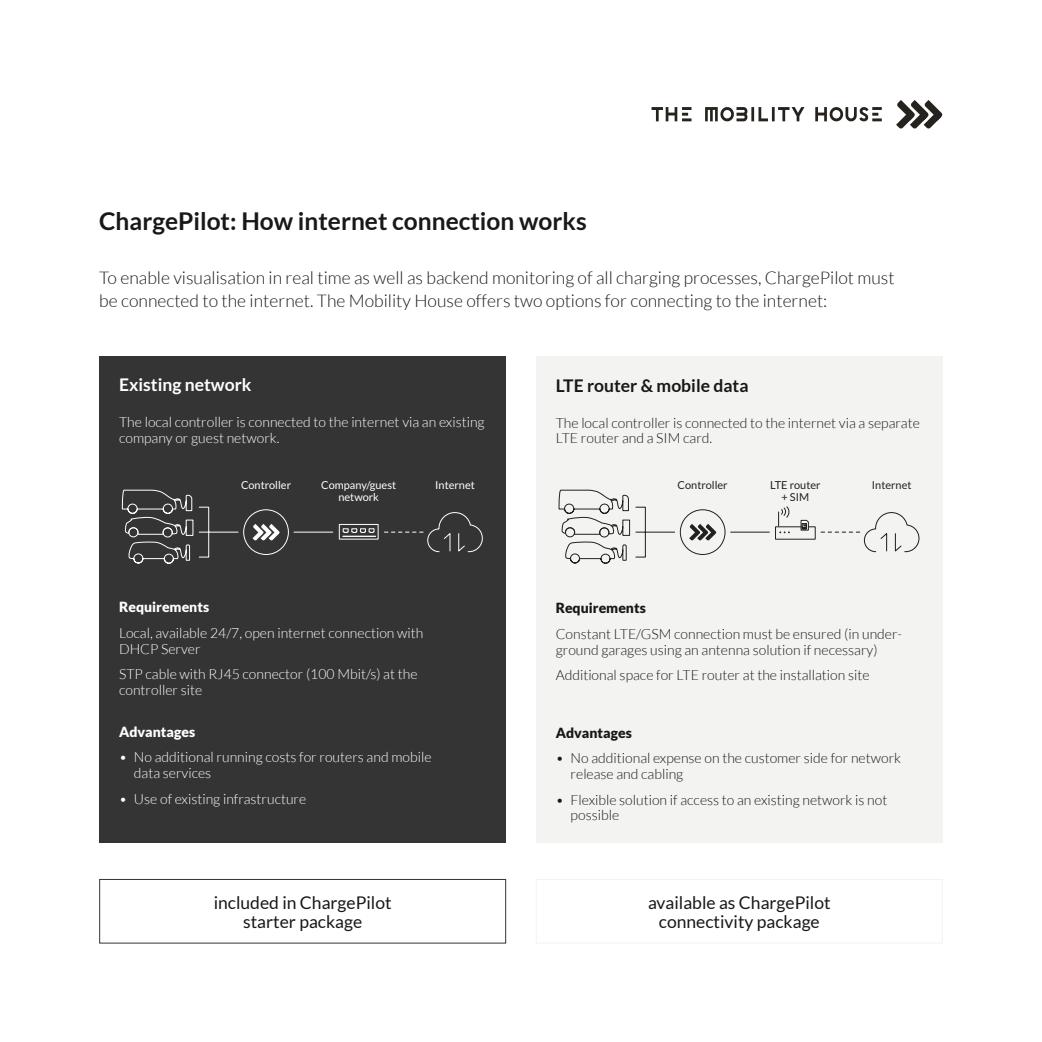
<style>
.page{position:relative;width:1042px;height:1042px;background:#fff}
.page>*{position:absolute;margin:0;border:0;box-sizing:border-box;transform-origin:0 0}
.t1{font:700 24.5px "Lato";color:#181816}
.t2{font:300 17.5px/22.8px "Lato";color:#181816}
.t3{font:17.5px/19.2px "Lato";color:#181816;text-align:center}
.t4{font:700 17.5px "Lato";color:#181816}
.t5{font:700 17.5px "Lato";color:#fff}
.t6{font:300 14px/15.8px "Lato";color:#181816}
.t7{font:300 14px/15.8px "Lato";color:#fff}
.t8{font:900 14px "Lato";color:#fff}
.t9{font:900 14px "Lato";color:#181816}
.t10{font:11.03px "Lato";color:#fff}
.t11{font:11.03px/11.5px "Lato";color:#212121;text-align:center}
</style>
<div class="page">
<svg style="left:896px;top:100px;width:46px;height:29px"></svg>
<svg style="left:651px;top:107px;width:231px;height:14px"></svg>
<div style="left:99px;top:356px;width:407px;height:486px;background:#343434"></div>
<div style="left:99px;top:879px;width:407px;height:64px;border:1px solid #343434"></div>
<div style="left:536px;top:356px;width:407px;height:486px;background:#f3f3f2"></div>
<div style="left:536px;top:879px;width:407px;height:64px;border:1px solid #f3f3f2"></div>
<div style="left:775px;top:526px;width:40px;height:14px;border:1px solid #212121"></div>
<svg style="left:777px;top:506px;width:13px;height:27px"></svg>
<svg style="left:800px;top:520px;width:9px;height:11px"></svg>
<svg style="left:558px;top:489px;width:212px;height:75px"></svg>
<svg style="left:821px;top:512px;width:99px;height:41px"></svg>
<svg style="left:121px;top:489px;width:362px;height:75px"></svg>
<h1 class="t1" style="left:99px;top:207px;width:489px">ChargePilot: How internet connection works</h1>
<p class="t2" style="left:99px;top:267px;width:797px">To enable visualisation in real time as well as backend monitoring of all charging processes, ChargePilot must be connected to the internet. The Mobility House offers two options for connecting to the internet:</p>
<p class="t5" style="left:119px;top:375px;width:134px">Existing network</p>
<p class="t7" style="left:119px;top:414px;width:367px">The local controller is connected to the internet via an existing company or guest network.</p>
<p class="t4" style="left:556px;top:376px;width:194px">LTE router &amp; mobile data</p>
<p class="t6" style="left:556px;top:415px;width:366px">The local controller is connected to the internet via a separate<br>LTE router and a SIM card.</p>
<p class="t10" style="left:241px;top:479px;width:52px">Controller</p>
<p class="t10" style="left:435px;top:479px;width:41px">Internet</p>
<p class="t10" style="left:321px;top:479px;width:76px">Company/guest</p>
<p class="t11" style="left:677px;top:479px;width:52px">Controller</p>
<p class="t11" style="left:872px;top:479px;width:41px">Internet</p>
<p class="t10" style="left:338px;top:491px;width:42px">network</p>
<p class="t11" style="left:770px;top:479px;width:52px">LTE router + SIM</p>
<p class="t8" style="left:119px;top:599px;width:92px">Requirements</p>
<p class="t7" style="left:119px;top:625px;width:306px">Local, available 24/7, open internet connection with<br>DHCP Server</p>
<p class="t7" style="left:119px;top:666px;width:300px">STP cable with RJ45 connector (100 Mbit/s) at the controller site</p>
<p class="t8" style="left:119px;top:723px;width:78px">Advantages</p>
<p class="t7" style="left:134px;top:749px;width:299px;text-indent:-15px">• No additional running costs for routers and mobile data services</p>
<p class="t7" style="left:119px;top:791px;width:189px">• Use of existing infrastructure</p>
<p class="t3" style="left:214px;top:892px;width:179px">included in ChargePilot starter package</p>
<p class="t9" style="left:556px;top:600px;width:92px">Requirements</p>
<p class="t6" style="left:556px;top:626px;width:348px">Constant LTE/GSM connection must be ensured (in under&shy;ground garages using an antenna solution if necessary)</p>
<p class="t6" style="left:556px;top:667px;width:315px">Additional space for LTE router at the installation site</p>
<p class="t9" style="left:556px;top:724px;width:78px">Advantages</p>
<p class="t6" style="left:570px;top:750px;width:332px;text-indent:-15px">• No additional expense on the customer side for network release and cabling</p>
<p class="t6" style="left:570px;top:792px;width:318px;text-indent:-15px">• Flexible solution if access to an existing network is not possible</p>
<p class="t3" style="left:648px;top:892px;width:184px">available as ChargePilot connectivity package</p>
</div>
